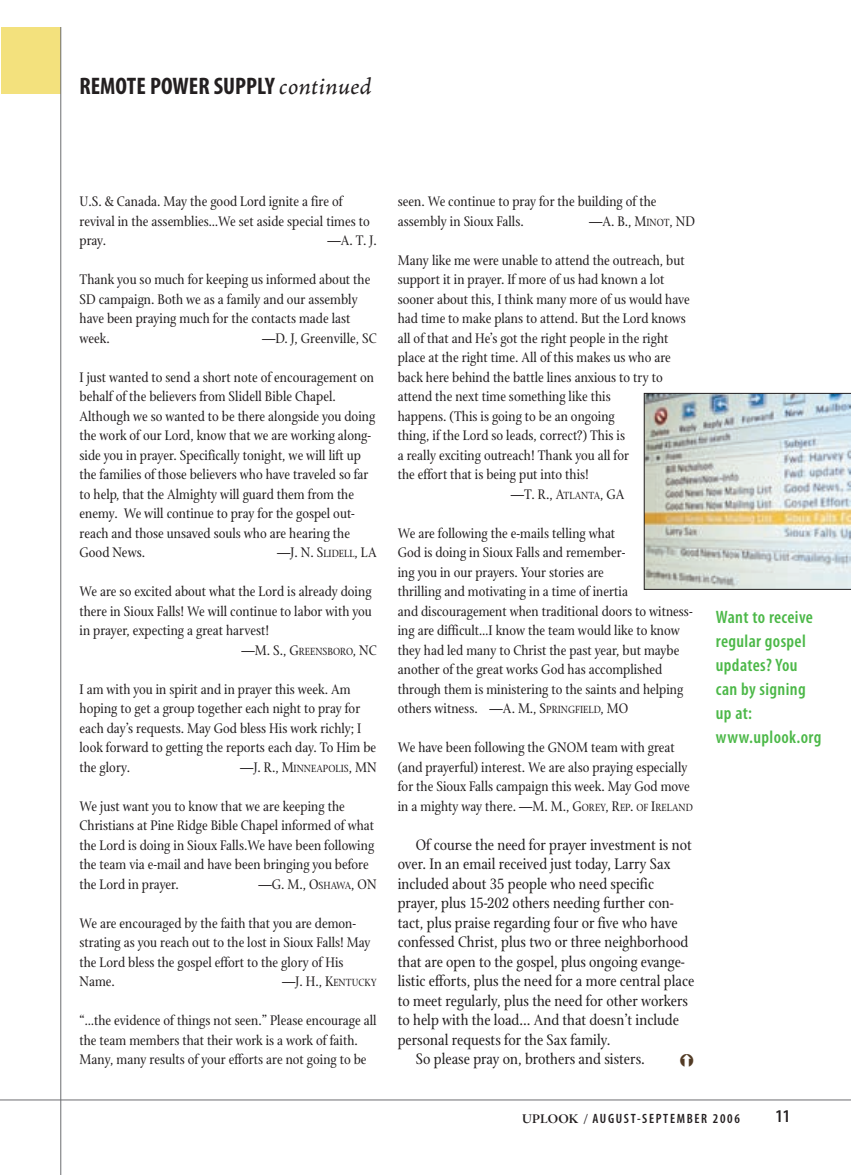
<style>
.page{position:relative;width:851px;height:1175px;background:#fff}
.page>*{position:absolute;margin:0;border:0;box-sizing:border-box;transform-origin:0 0}
.t1{font:700 condensed 24px "Myriad Pro";color:#231f20}
.t2{font:600 condensed 18px/24px "Myriad Pro";letter-spacing:.02em;color:#4cb848}
.t3{font:600 condensed 18px "Myriad Pro";color:#231f20}
.t4{font:16.5px "Stone Print";color:#231f20}
.t5{font:15px/19.5px "Stone Print";color:#231f20}
.t6{font:600 condensed 13.5px "Myriad Pro";letter-spacing:.12em;color:#231f20}
.s1{font-family:"Adobe Jenson Pro It Capt";font-weight:400;font-stretch:normal}
.s2{font-size:11.25px}
.s3{font-family:"Adobe Jenson Pro Bold Subh";font-weight:400;font-stretch:normal}
</style>
<div class="page">
<svg style="left:643px;top:393px;width:207px;height:197px;background:#ccd1ca"></svg>
<div style="left:1px;top:27px;width:60px;height:67px;background:#f3e17d"></div>
<hr style="left:60px;top:27px;width:1px;height:1147px;background:#6c6d70">
<hr style="left:0;top:1099px;width:850px;height:1px;background:#6c6d70">
<h1 class="t1" style="left:80px;top:77px;width:293px">REMOTE POWER SUPPLY <span class="s1">continued</span></h1>
<p class="t5" style="left:80px;top:191px;width:292px">U.S. &amp; Canada. May the good Lord ignite a fire of revival in the assemblies…We set aside special times to pray.</p>
<p class="t5" style="left:327px;top:230px;width:51px">—A. T. J.</p>
<p class="t5" style="left:80px;top:269px;width:292px">Thank you so much for keeping us informed about the SD campaign. Both we as a family and our assembly have been praying much for the contacts made last week.</p>
<p class="t5" style="left:262px;top:328px;width:116px">—D. J, Greenville, SC</p>
<p class="t5" style="left:80px;top:367px;width:297px">I just wanted to send a short note of encouragement on behalf of the believers from Slidell Bible Chapel.<br>Although we so wanted to be there alongside you doing the work of our Lord, know that we are working along&shy;side you in prayer. Specifically tonight, we will lift up the families of those believers who have traveled so far to help, that the Almighty will guard them from the enemy. We will continue to pray for the gospel out&shy;reach and those unsaved souls who are hearing the Good News.</p>
<p class="t5" style="left:277px;top:542px;width:101px">—J. N. S<span class="s2">LIDELL</span>, LA</p>
<p class="t5" style="left:80px;top:581px;width:293px">We are so excited about what the Lord is already doing</p>
<p class="t5" style="left:80px;top:601px;width:294px">there in Sioux Falls! We will continue to labor with you</p>
<p class="t5" style="left:80px;top:620px;width:191px">in prayer, expecting a great harvest!</p>
<p class="t5" style="left:241px;top:640px;width:137px">—M. S., G<span class="s2">REENSBORO</span>, NC</p>
<p class="t5" style="left:79px;top:679px;width:298px">I am with you in spirit and in prayer this week. Am hoping to get a group together each night to pray for each day’s requests. May God bless His work richly; I look forward to getting the reports each day. To Him be the glory.</p>
<p class="t5" style="left:240px;top:757px;width:138px">—J. R., M<span class="s2">INNEAPOLIS</span>, MN</p>
<p class="t5" style="left:80px;top:796px;width:296px">We just want you to know that we are keeping the Christians at Pine Ridge Bible Chapel informed of what the Lord is doing in Sioux Falls.We have been following the team via e-mail and have been bringing you before the Lord in prayer.</p>
<p class="t5" style="left:258px;top:874px;width:120px">—G. M., O<span class="s2">SHAWA</span>, ON</p>
<p class="t5" style="left:79px;top:913px;width:292px">We are encouraged by the faith that you are demon&shy;strating as you reach out to the lost in Sioux Falls! May the Lord bless the gospel effort to the glory of His Name.</p>
<p class="t5" style="left:282px;top:971px;width:96px">—J. H., K<span class="s2">ENTUCKY</span></p>
<p class="t5" style="left:80px;top:1010px;width:298px">“…the evidence of things not seen.” Please encourage all the team members that their work is a work of faith.<br>Many, many results of your efforts are not going to be</p>
<p class="t5" style="left:398px;top:191px;width:260px">seen. We continue to pray for the building of the assembly in Sioux Falls.</p>
<p class="t5" style="left:589px;top:211px;width:107px">—A. B., M<span class="s2">INOT</span>, ND</p>
<p class="t5" style="left:398px;top:250px;width:288px">Many like me were unable to attend the outreach, but</p>
<p class="t5" style="left:398px;top:269px;width:268px">support it in prayer. If more of us had known a lot</p>
<p class="t5" style="left:398px;top:289px;width:293px">sooner about this, I think many more of us would have</p>
<p class="t5" style="left:398px;top:308px;width:290px">had time to make plans to attend. But the Lord knows</p>
<p class="t5" style="left:398px;top:328px;width:272px">all of that and He’s got the right people in the right</p>
<p class="t5" style="left:398px;top:347px;width:275px">place at the right time. All of this makes us who are</p>
<p class="t5" style="left:398px;top:367px;width:266px">back here behind the battle lines anxious to try to</p>
<p class="t5" style="left:398px;top:386px;width:214px">attend the next time something like this</p>
<p class="t5" style="left:398px;top:406px;width:218px">happens. (This is going to be an ongoing</p>
<p class="t5" style="left:398px;top:425px;width:229px">thing, if the Lord so leads, correct?) This is</p>
<p class="t5" style="left:398px;top:445px;width:233px">a really exciting outreach! Thank you all for</p>
<p class="t5" style="left:398px;top:464px;width:192px">the effort that is being put into this!</p>
<p class="t5" style="left:511px;top:484px;width:115px">—T. R., A<span class="s2">TLANTA</span>, GA</p>
<p class="t5" style="left:398px;top:523px;width:296px">We are following the e-mails telling what<br>God is doing in Sioux Falls and remember-<br>ing you in our prayers. Your stories are<br>thrilling and motivating in a time of inertia<br>and discouragement when traditional doors to witness&shy;ing are difficult…I know the team would like to know they had led many to Christ the past year, but maybe another of the great works God has accomplished through them is ministering to the saints and helping others witness. —A. M., S<span class="s2">PRINGFIELD</span>, MO</p>
<p class="t5" style="left:398px;top:737px;width:297px">We have been following the GNOM team with great (and prayerful) interest. We are also praying especially for the Sioux Falls campaign this week. May God move in a mighty way there. —M. M., G<span class="s2">OREY</span>, R<span class="s2">EP</span>. <span class="s2">OF</span> I<span class="s2">RELAND</span></p>
<p class="t4" style="left:416px;top:834px;width:277px">Of course the need for prayer investment is not</p>
<p class="t4" style="left:398px;top:854px;width:274px">over. In an email received just today, Larry Sax</p>
<p class="t4" style="left:398px;top:873px;width:258px">included about 35 people who need specific</p>
<p class="t4" style="left:398px;top:893px;width:277px">prayer, plus 15-202 others needing further con-</p>
<p class="t4" style="left:398px;top:912px;width:281px">tact, plus praise regarding four or five who have</p>
<p class="t4" style="left:398px;top:932px;width:292px">confessed Christ, plus two or three neighborhood</p>
<p class="t4" style="left:398px;top:951px;width:289px">that are open to the gospel, plus ongoing evange-</p>
<p class="t4" style="left:398px;top:971px;width:298px">listic efforts, plus the need for a more central place</p>
<p class="t4" style="left:398px;top:990px;width:292px">to meet regularly, plus the need for other workers</p>
<p class="t4" style="left:398px;top:1010px;width:283px">to help with the load... And that doesn’t include</p>
<p class="t4" style="left:398px;top:1029px;width:214px">personal requests for the Sax family.</p>
<p class="t4" style="left:416px;top:1049px;width:230px">So please pray on, brothers and sisters.</p>
<p class="t2" style="left:715px;top:606px;width:107px">Want to receive regular gospel updates? You can by signing up at: www.uplook.org</p>
<p class="t6" style="left:522px;top:1113px;width:219px"><span class="s3">UPLOOK /</span> AUGUST-SEPTEMBER 2006</p>
<p class="t3" style="left:775px;top:1110px;width:16px">11</p>
</div>
